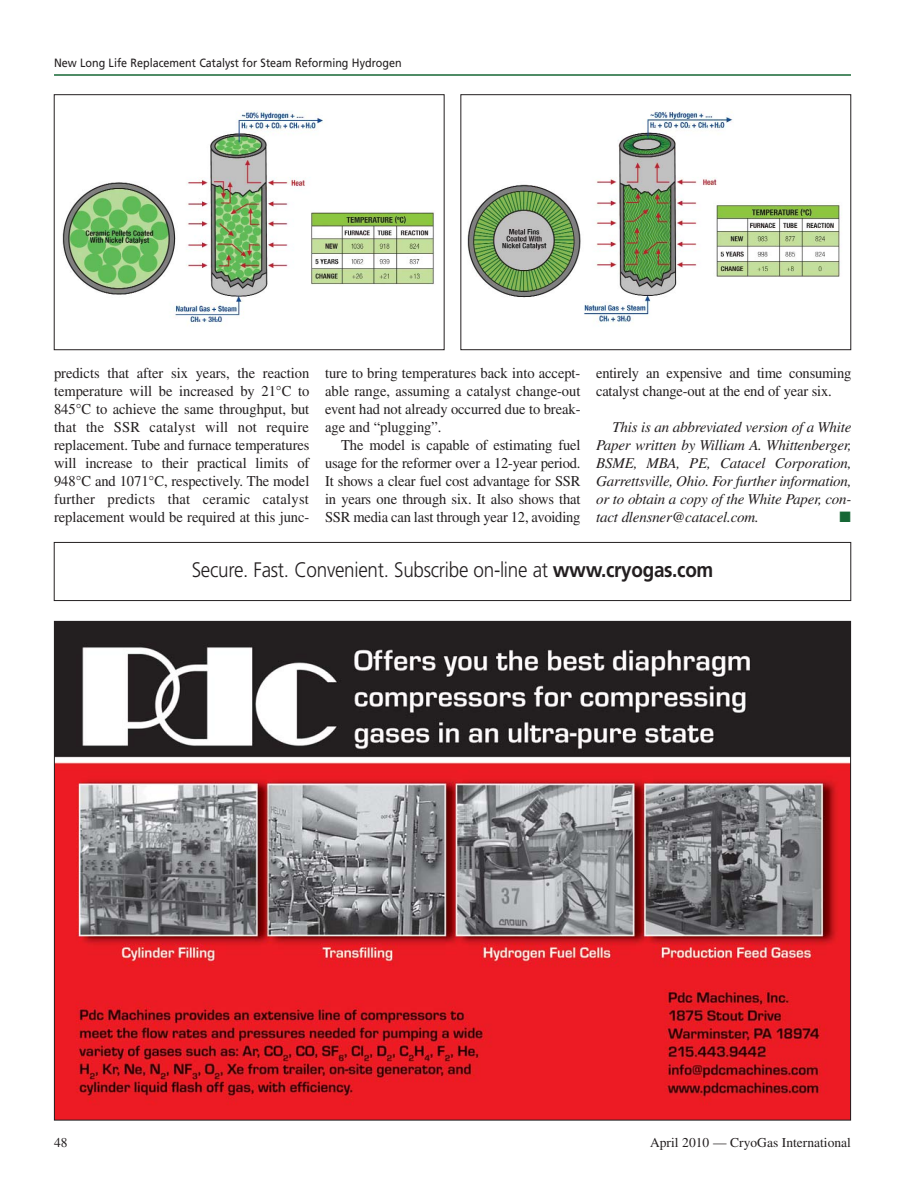
<style>
.page{position:relative;width:905px;height:1188px;background:#fff}
.page>*{position:absolute;margin:0;border:0;box-sizing:border-box;transform-origin:0 0}
.t1{font:300 21px "Frutiger";letter-spacing:-.015em;color:#231f20;scale:.9 1}
.t2{font:15px/18px "Times";letter-spacing:-.015em;color:#231f20;text-align:justify}
.t3{font:italic 15px/18px "Times";letter-spacing:-.015em;color:#231f20;text-align:justify}
.t4{font:15px "Zapf Dingbats";color:#166735}
.t5{font:13.5px "Times";color:#231f20}
.t6{font:12px "Frutiger";color:#231f20;scale:.9 1}
.s1{font-weight:700}
</style>
<div class="page">
<hr style="left:54px;top:74px;width:796px;height:2px;background:#166735">
<img style="left:62px;top:110px;width:372px;height:213px">
<div style="left:54px;top:94px;width:390px;height:256px;border:1px solid #231f20"></div>
<img style="left:467px;top:111px;width:373px;height:211px">
<div style="left:460px;top:94px;width:390px;height:256px;border:1px solid #231f20"></div>
<img style="left:56px;top:623px;width:792px;height:495px">
<div style="left:54px;top:542px;width:796px;height:59px;border:1px solid #231f20"></div>
<p class="t6" style="left:54px;top:55px;width:388px">New Long Life Replacement Catalyst for Steam Reforming Hydrogen</p>
<p class="t2" style="left:54px;top:364px;width:257px">predicts that after six years, the reaction temperature will be increased by 21°C to 845°C to achieve the same throughput, but that the SSR catalyst will not require replacement. Tube and furnace temperatures will increase to their practical limits of 948°C and 1071°C, respectively. The model further predicts that ceramic catalyst replacement would be required at this junc-</p>
<p class="t2" style="left:325px;top:364px;width:257px">ture to bring temperatures back into accept&shy;able range, assuming a catalyst change-out event had not already occurred due to break&shy;age and “plugging”.</p>
<p class="t2" style="left:325px;top:436px;width:257px;text-indent:16px">The model is capable of estimating fuel usage for the reformer over a 12-year period.<br>It shows a clear fuel cost advantage for SSR in years one through six. It also shows that SSR media can last through year 12, avoiding</p>
<p class="t2" style="left:596px;top:364px;width:257px">entirely an expensive and time consuming catalyst change-out at the end of year six.</p>
<p class="t3" style="left:596px;top:418px;width:257px;text-indent:16px">This is an abbreviated version of a White Paper written by William A. Whittenberger, BSME, MBA, PE, Catacel Corporation, Garrettsville, Ohio. For further information, or to obtain a copy of the White Paper, con&shy;tact dlensner@catacel.com.</p>
<p class="t4" style="left:839px;top:510px;width:13px">■</p>
<h1 class="t1" style="left:192px;top:558px;width:581px">Secure. Fast. Convenient. Subscribe on-line at <span class="s1">www.cryogas.com</span></h1>
<p class="t5" style="left:54px;top:1135px;width:15px">48</p>
<p class="t5" style="left:650px;top:1135px;width:202px">April 2010 — CryoGas International</p>
</div>
